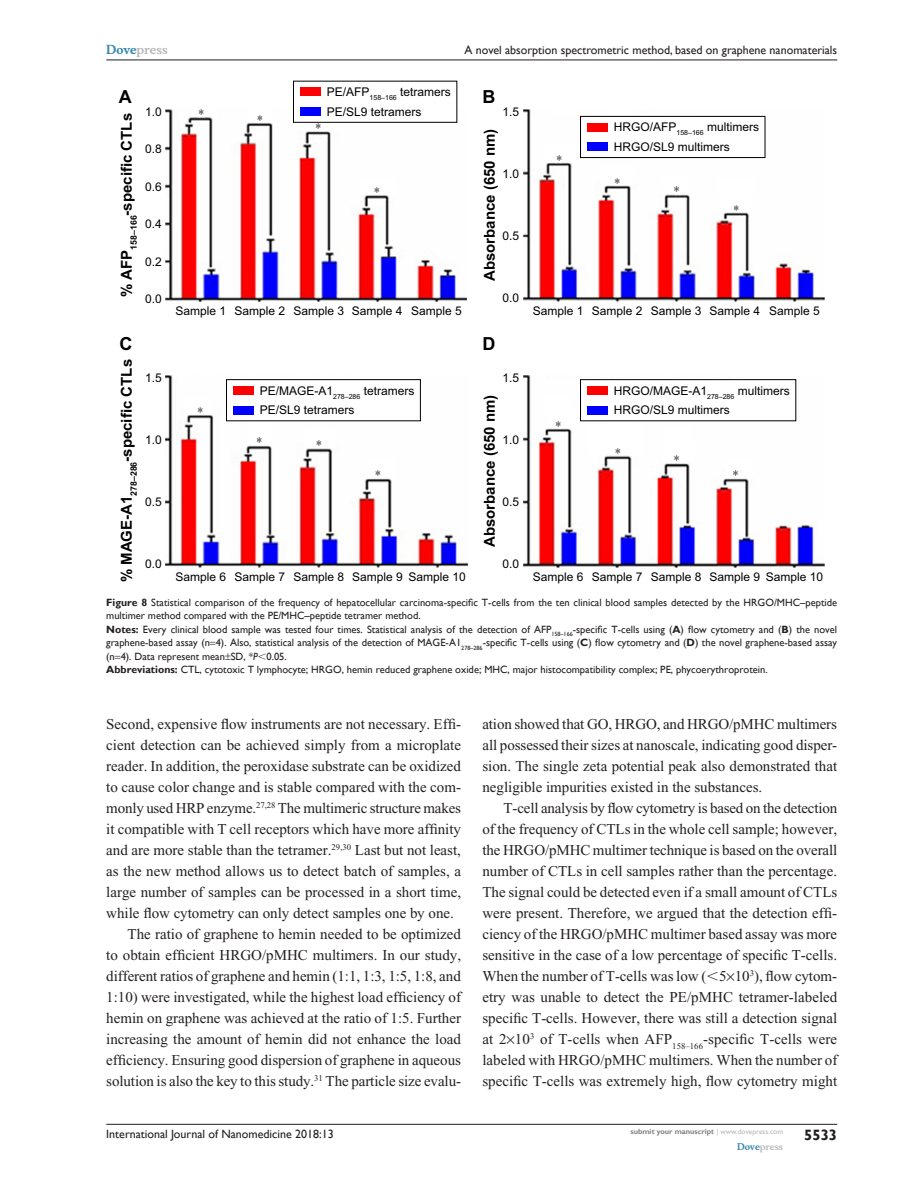
<style>
.page{position:relative;width:918px;height:1188px;background:#fff}
.page>*{position:absolute;margin:0;border:0;box-sizing:border-box;transform-origin:0 0}
.t1{font:700 18px "Arial";color:#000}
.Tx{font:15px/21px "Times New Roman";color:#231f20;text-align:justify}
.t2{font:700 15px "Arial";color:#000}
.t3{font:700 15px "Gill Sans";color:#231f20}
.t4{font:12px/19.6px "Arial";color:#000}
.t5{font:12px "Gill Sans";color:#231f20}
.t6{font:12px "Gill Sans";color:#000}
.t7{font:700 12px "Musee";color:#b8b9bc}
.FigSNRI{font:10.5px/13.5px "Gill Sans";color:#231f20}
.FigC{font:10.5px/13.5px "Gill Sans";color:#231f20}
.t8{font:700 9px "Musee";color:#b8b9bc}
.t9{font:700 7.5px "Gill Sans";color:#808285}
.s1{color:#3485ae}
.s2{font-weight:700}
.s3{font-style:italic}
.s4{font-family:"Mathematical Pi One"}
.s5{font-weight:400;color:#b8b9bc}
</style>
<div class="page">
<hr style="left:106px;top:1124px;width:731px;height:1px;background:#231f20">
<hr style="left:106px;top:60px;width:731px;height:1px;background:#231f20">
<img style="left:166px;top:110px;width:301px;height:192px">
<img style="left:166px;top:376px;width:301px;height:192px">
<img style="left:523px;top:110px;width:302px;height:192px">
<img style="left:523px;top:376px;width:302px;height:192px">
<div style="left:293px;top:81px;width:164px;height:42px;background:#fff;border:1px solid #000"></div>
<div style="left:300px;top:88px;width:21px;height:8px;background:#fd0002"></div>
<div style="left:300px;top:107px;width:21px;height:9px;background:#00f"></div>
<div style="left:580px;top:116px;width:185px;height:42px;background:#fff;border:1px solid #000"></div>
<div style="left:587px;top:123px;width:21px;height:8px;background:#fd0002"></div>
<div style="left:587px;top:143px;width:21px;height:8px;background:#00f"></div>
<div style="left:226px;top:379px;width:195px;height:42px;background:#fff;border:1px solid #000"></div>
<div style="left:233px;top:386px;width:21px;height:9px;background:#fd0002"></div>
<div style="left:233px;top:406px;width:21px;height:8px;background:#00f"></div>
<div style="left:580px;top:379px;width:216px;height:42px;background:#fff;border:1px solid #000"></div>
<div style="left:587px;top:386px;width:21px;height:9px;background:#fd0002"></div>
<div style="left:587px;top:406px;width:21px;height:8px;background:#00f"></div>
<p class="t7" style="left:106px;top:43px;width:63px"><span class="s1">Dove</span>press</p>
<p class="t1" style="left:119px;top:84px;width:14px">A</p>
<p class="t2" style="left:116px;top:297px;width:185px;rotate:-90deg">% AFP<sub>158–166</sub>-specific CTLs</p>
<p class="t4" style="left:145px;top:102px;width:18px">1.0</p>
<p class="t6" style="left:199px;top:107px;width:7px">*</p>
<p class="t4" style="left:145px;top:139px;width:18px">0.8</p>
<p class="t4" style="left:145px;top:177px;width:18px">0.6</p>
<p class="t4" style="left:145px;top:214px;width:18px">0.4</p>
<p class="t4" style="left:145px;top:252px;width:18px">0.2</p>
<p class="t4" style="left:145px;top:289px;width:18px">0.0</p>
<p class="t6" style="left:257px;top:113px;width:7px">*</p>
<p class="t5" style="left:465px;top:43px;width:374px">A novel absorption spectrometric method, based on graphene nanomaterials</p>
<p class="t4" style="left:327px;top:82px;width:125px">PE/AFP<sub>158–166</sub> tetramers<br>PE/SL9 tetramers</p>
<p class="t1" style="left:483px;top:84px;width:14px">B</p>
<p class="t4" style="left:503px;top:102px;width:18px">1.5</p>
<p class="t6" style="left:316px;top:121px;width:7px">*</p>
<p class="t6" style="left:374px;top:185px;width:7px">*</p>
<p class="t2" style="left:479px;top:281px;width:154px;rotate:-90deg">Absorbance (650 nm)</p>
<p class="t4" style="left:503px;top:164px;width:18px">1.0</p>
<p class="t4" style="left:503px;top:226px;width:18px">0.5</p>
<p class="t6" style="left:557px;top:153px;width:7px">*</p>
<p class="t4" style="left:614px;top:117px;width:147px">HRGO/AFP<sub>158–166</sub> multimers<br>HRGO/SL9 multimers</p>
<p class="t6" style="left:615px;top:176px;width:7px">*</p>
<p class="t6" style="left:674px;top:184px;width:7px">*</p>
<p class="t6" style="left:734px;top:202px;width:7px">*</p>
<p class="t4" style="left:503px;top:289px;width:18px">0.0</p>
<p class="t1" style="left:119px;top:332px;width:14px">C</p>
<p class="t2" style="left:116px;top:582px;width:225px;rotate:-90deg">% MAGE-A1<sub>278–286</sub>-specific CTLs</p>
<p class="t4" style="left:145px;top:368px;width:18px">1.5</p>
<p class="t4" style="left:145px;top:430px;width:18px">1.0</p>
<p class="t4" style="left:145px;top:492px;width:18px">0.5</p>
<p class="t4" style="left:145px;top:554px;width:18px">0.0</p>
<p class="t4" style="left:176px;top:301px;width:288px">Sample 1 Sample 2 Sample 3 Sample 4 Sample 5</p>
<p class="t1" style="left:483px;top:332px;width:14px">D</p>
<p class="t4" style="left:503px;top:368px;width:18px">1.5</p>
<p class="t4" style="left:533px;top:301px;width:289px">Sample 1 Sample 2 Sample 3 Sample 4 Sample 5</p>
<p class="t6" style="left:198px;top:405px;width:7px">*</p>
<p class="t4" style="left:260px;top:381px;width:156px">PE/MAGE-A1<sub>278–286</sub> tetramers<br>PE/SL9 tetramers</p>
<p class="t4" style="left:614px;top:381px;width:177px">HRGO/MAGE-A1<sub>278–286</sub> multimers<br>HRGO/SL9 multimers</p>
<p class="t2" style="left:479px;top:547px;width:154px;rotate:-90deg">Absorbance (650 nm)</p>
<p class="t6" style="left:556px;top:419px;width:7px">*</p>
<p class="t4" style="left:503px;top:430px;width:18px">1.0</p>
<p class="t6" style="left:257px;top:435px;width:7px">*</p>
<p class="t6" style="left:317px;top:438px;width:7px">*</p>
<p class="t6" style="left:616px;top:446px;width:7px">*</p>
<p class="t6" style="left:674px;top:453px;width:7px">*</p>
<p class="t6" style="left:733px;top:468px;width:7px">*</p>
<p class="t6" style="left:376px;top:468px;width:7px">*</p>
<p class="t4" style="left:503px;top:492px;width:18px">0.5</p>
<p class="t4" style="left:503px;top:555px;width:18px">0.0</p>
<p class="t4" style="left:176px;top:567px;width:292px">Sample 6 Sample 7 Sample 8 Sample 9 Sample 10</p>
<p class="t4" style="left:533px;top:567px;width:292px">Sample 6 Sample 7 Sample 8 Sample 9 Sample 10</p>
<p class="FigC" style="left:106px;top:596px;width:732px"><span class="s2">Figure 8</span> Statistical comparison of the frequency of hepatocellular carcinoma-specific T-cells from the ten clinical blood samples detected by the HRGO/MHC–peptide multimer method compared with the PE/MHC–peptide tetramer method.</p>
<p class="FigSNRI" style="left:106px;top:623px;width:732px"><span class="s2">Notes:</span> Every clinical blood sample was tested four times. Statistical analysis of the detection of AFP<sub>158–166</sub>-specific T-cells using (<span class="s2">A</span>) flow cytometry and (<span class="s2">B</span>) the novel graphene-based assay (n 4). Also, statistical analysis of the detection of MAGE</p>
<p class="FigSNRI" style="left:446px;top:636px;width:393px">-A1<sub>278–286</sub>-specific T-cells using (<span class="s2">C</span>) flow cytometry and (<span class="s2">D</span>) the novel graphene-based assay</p>
<p class="FigSNRI" style="left:106px;top:650px;width:182px">(n 4). Data represent mean SD, *<span class="s3">P</span><span class="s4">,</span>0.05.</p>
<p class="FigSNRI" style="left:106px;top:663px;width:213px"><span class="s2">Abbreviations:</span> CTL, cytotoxic T lymphocyte; HRG</p>
<p class="FigSNRI" style="left:333px;top:663px;width:436px">O, hemin reduced graphene oxide; MHC, major histocompatibility complex; PE, phycoerythroprotein.</p>
<p class="Tx" style="left:106px;top:713px;width:356px">Second, expensive flow instruments are not necessary. Effi&shy;cient detection can be achieved simply from a microplate reader. In addition, the peroxidase substrate can be oxidized to cause color change and is stable compared with the com&shy;monly used HRP enzyme.<sup>27,28</sup> The multimeric structure makes it compatible with T cell receptors which have more affinity and are more stable than the tetramer.<sup>29,30</sup> Last but not least, as the new method allows us to detect batch of samples, a large number of samples can be processed in a short time, while flow cytometry can only detect samples one by one.</p>
<p class="Tx" style="left:106px;top:923px;width:356px;text-indent:21px">The ratio of graphene to hemin needed to be optimized to obtain efficient HRGO/pMHC multimers. In our study, different ratios of graphene and hemin (1:1, 1:3, 1:5, 1:8, and 1:10) were investigated, while the highest load efficiency of hemin on graphene was achieved at the ratio of 1:5. Further increasing the amount of hemin did not enhance the load efficiency. Ensuring good dispersion of graphene in aqueous solution is also the key to this study.<sup>31</sup> The particle size evalu-</p>
<p class="Tx" style="left:482px;top:713px;width:356px">ation showed that GO, HRGO, and HRGO/pMHC multimers all possessed their sizes at nanoscale, indicating good disper&shy;sion. The single zeta potential peak also demonstrated that negligible impurities existed in the substances.</p>
<p class="Tx" style="left:482px;top:797px;width:357px;text-indent:21px">T-cell analysis by flow cytometry is based on the detection of the frequency of CTLs in the whole cell sample; however, the HRGO/pMHC multimer technique is based on the overall number of CTLs in cell samples rather than the percentage.<br>The signal could be detected even if a small amount of CTLs were present. Therefore, we argued that the detection effi&shy;ciency of the HRGO/pMHC multimer based assay was more sensitive in the case of a low percentage of specific T-cells.<br>When the number of T-cells was low (<span class="s4">,</span>5 10<sup>3</sup>), flow cytom&shy;etry was unable to detect the PE/pMHC tetramer-labeled specific T-cells. However, there was still a detection signal at 2 10<sup>3</sup> of T-cells when AFP<sub>158–166</sub>-specific T-cells were labeled with HRGO/pMHC multimers. When the number of specific T-cells was extremely high, flow cytometry might</p>
<p class="t5" style="left:106px;top:1127px;width:229px">International Journal of Nanomedicine 2018:13</p>
<p class="t9" style="left:631px;top:1127px;width:154px">submit your manuscript <span class="s5">| www.dovepress.com</span></p>
<p class="t8" style="left:737px;top:1141px;width:48px"><span class="s1">Dove</span>press</p>
<p class="t3" style="left:804px;top:1126px;width:35px">5533</p>
</div>
